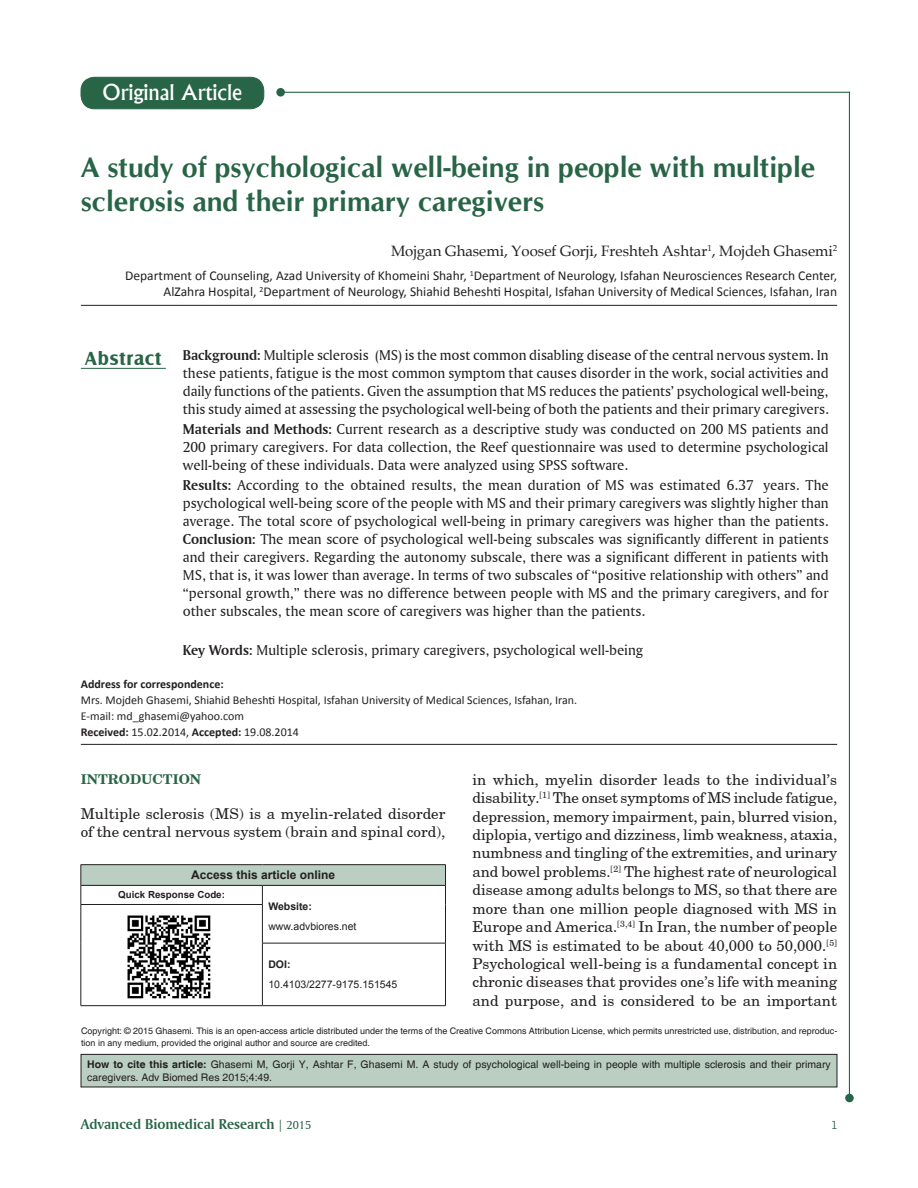
<style>
.page{position:relative;width:918px;height:1188px;background:#fff}
.page>*{position:absolute;margin:0;border:0;box-sizing:border-box;transform-origin:0 0}
.AT{font:700 28.5px/34.2px "CG Omega";color:#286446}
.AH{font:500 21px "Albertus";color:#fff}
.ABSH{font:700 19.5px "Castle T";letter-spacing:.04em;color:#286446}
.ABS{font:15px/18px "Amerigo BT Roman A";color:#231f20;text-align:justify}
.TX{font:15px/18.5px "New Century Schoolbook";color:#231f20;text-align:justify}
.KWD{font:15px "Amerigo BT Roman A";color:#231f20}
.AU{font:15px "Book Antiqua";color:#231f20}
.RF{font:15px "Amerigo BT Bold A";color:#286446}
.AFF{font:13.5px/16.2px "Calibri";color:#231f20;text-align:right}
.t1{font:700 13.5px "Century Schoolbook BT";color:#286446}
.ADD{font:12px/15.8px "Calibri";color:#231f20}
.HIS{font:12px "Calibri";color:#231f20}
.ATAO{font:700 12px "Arial";color:#231f20}
.RF-2{font:12px "Bell Centennial BT Address";color:#286446}
.SRC{font:10.5px/12.6px "Helvetica";color:#231f20}
.DOI{font:10.5px "Arial";color:#231f20}
.WEB{font:10.5px "Arial";color:#231f20}
.WEB-2{font:700 10.5px "Arial";color:#231f20}
.DOI-2{font:700 10.5px "Arial";color:#231f20}
.QRC{font:700 9.75px "Arial";color:#231f20}
.CR{font:9px/12px "Helvetica";color:#231f20}
.s1{font-family:"Amerigo BT Bold A"}
.s2{font-weight:700}
.s3{font-family:"Amerigo BT Roman A";font-size:12px}
</style>
<div class="page">
<div style="left:81px;top:77px;width:183px;height:32px;background:#286446;border-radius:14px"></div>
<div style="left:81px;top:77px;width:183px;height:32px;border:1px solid #286446;border-radius:14px"></div>
<hr style="left:281px;top:92px;width:569px;height:1px;background:#286446">
<div style="left:276px;top:88px;width:9px;height:9px;background:#286446;border-radius:50%"></div>
<hr style="left:849px;top:92px;width:1px;height:1005px;background:#286446">
<div style="left:845px;top:1094px;width:9px;height:8px;background:#286446;border-radius:50%"></div>
<hr style="left:81px;top:744px;width:756px;height:1px;background:#231f20">
<hr style="left:81px;top:368px;width:85px;height:1px;background:#286446">
<hr style="left:81px;top:305px;width:756px;height:1px;background:#231f20">
<div style="left:81px;top:865px;width:365px;height:20px;background:#bacec1"></div>
<hr style="left:81px;top:1005px;width:181px;height:1px;background:#231f20">
<hr style="left:81px;top:864px;width:181px;height:1px;background:#231f20">
<hr style="left:262px;top:864px;width:184px;height:1px;background:#231f20">
<hr style="left:81px;top:885px;width:181px;height:1px;background:#231f20">
<svg style="left:81px;top:865px;width:1px;height:39px"></svg>
<hr style="left:262px;top:885px;width:184px;height:1px;background:#231f20">
<svg style="left:445px;top:865px;width:1px;height:39px"></svg>
<hr style="left:445px;top:904px;width:1px;height:39px;background:#231f20">
<hr style="left:81px;top:904px;width:182px;height:1px;background:#231f20">
<hr style="left:81px;top:905px;width:1px;height:38px;background:#231f20">
<hr style="left:81px;top:943px;width:1px;height:62px;background:#231f20">
<hr style="left:445px;top:943px;width:1px;height:62px;background:#231f20">
<hr style="left:262px;top:1005px;width:184px;height:1px;background:#231f20">
<svg style="left:262px;top:886px;width:1px;height:18px"></svg>
<hr style="left:262px;top:905px;width:1px;height:38px;background:#231f20">
<hr style="left:262px;top:943px;width:1px;height:62px;background:#231f20">
<hr style="left:262px;top:943px;width:184px;height:1px;background:#231f20">
<img style="left:127px;top:915px;width:84px;height:84px">
<div style="left:81px;top:1054px;width:756px;height:33px;background:#bacec1"></div>
<div style="left:81px;top:1054px;width:756px;height:33px;border:1px solid #231f20"></div>
<p class="AH" style="left:103px;top:80px;width:141px">Original Article</p>
<p class="AT" style="left:81px;top:150px;width:736px">A study of psychological well‑being in people with multiple sclerosis and their primary caregivers</p>
<p class="AU" style="left:391px;top:240px;width:448px">Mojgan Ghasemi, Yoosef Gorji, Freshteh Ashtar<sup>1</sup>, Mojdeh Ghasemi<sup>2</sup></p>
<p class="AFF" style="left:125px;top:268px;width:713px">Department of Counseling, Azad University of Khomeini Shahr, <sup>1</sup>Department of Neurology, Isfahan Neurosciences Research Center,<br>AlZahra Hospital, <sup>2</sup>Department of Neurology, Shiahid Beheshti Hospital, Isfahan University of Medical Sciences, Isfahan, Iran</p>
<p class="ABS" style="left:183px;top:346px;width:647px"><span class="s1">Background:</span> Multiple sclerosis (MS) is the most common disabling disease of the central nervous system. In these patients, fatigue is the most common symptom that causes disorder in the work, social activities and daily functions of the patients. Given the assumption that MS reduces the patients’ psychological well‑being, this study aimed at assessing the psychological well‑being of both the patients and their primary caregivers.</p>
<p class="ABS" style="left:183px;top:420px;width:647px"><span class="s1">Materials and Methods:</span> Current research as a descriptive study was conducted on 200 MS patients and 200 primary caregivers. For data collection, the Reef questionnaire was used to determine psychological well‑being of these individuals. Data were analyzed using SPSS software.</p>
<p class="ABS" style="left:183px;top:476px;width:647px"><span class="s1">Results:</span> According to the obtained results, the mean duration of MS was estimated 6.37 years. The psychological well‑being score of the people with MS and their primary caregivers was slightly higher than average. The total score of psychological well‑being in primary caregivers was higher than the patients.<br><span class="s1">Conclusion:</span> The mean score of psychological well‑being subscales was significantly different in patients and their caregivers. Regarding the autonomy subscale, there was a significant different in patients with MS, that is, it was lower than average. In terms of two subscales of “positive relationship with others” and “personal growth,” there was no difference between people with MS and the primary caregivers, and for other subscales, the mean score of caregivers was higher than the patients.</p>
<p class="KWD" style="left:183px;top:641px;width:462px"><span class="s1">Key Words:</span> Multiple sclerosis, primary caregivers, psychological well‑being</p>
<p class="ADD" style="left:81px;top:676px;width:498px"><span class="s2">Address for correspondence:<br></span>Mrs. Mojdeh Ghasemi, Shiahid Beheshti Hospital, Isfahan University of Medical Sciences, Isfahan, Iran.<br>E‑mail: md_ghasemi@yahoo.com</p>
<p class="HIS" style="left:81px;top:724px;width:220px"><span class="s2">Received:</span> 15.02.2014, <span class="s2">Accepted:</span> 19.08.2014</p>
<p class="ABSH" style="left:85px;top:347px;width:78px">Abstract</p>
<p class="TX" style="left:472px;top:770px;width:366px">in which, myelin disorder leads to the individual’s disability.<sup>[1]</sup> The onset symptoms of MS include fatigue, depression, memory impairment, pain, blurred vision, diplopia, vertigo and dizziness, limb weakness, ataxia, numbness and tingling of the extremities, and urinary and bowel problems.<sup>[2]</sup> The highest rate of neurological disease among adults belongs to MS, so that there are more than one million people diagnosed with MS in Europe and America.<sup>[3,4]</sup> In Iran, the number of people with MS is estimated to be about 40,000 to 50,000.<sup>[5] </sup>Psychological well‑being is a fundamental concept in chronic diseases that provides one’s life with meaning and purpose, and is considered to be an important</p>
<h1 class="t1" style="left:81px;top:771px;width:122px">INTRODUCTION</h1>
<p class="TX" style="left:81px;top:804px;width:366px;line-height:18px">Multiple sclerosis (MS) is a myelin‑related disorder of the central nervous system (brain and spinal cord),</p>
<p class="ATAO" style="left:191px;top:867px;width:146px">Access this article online</p>
<p class="QRC" style="left:118px;top:889px;width:108px">Quick Response Code:</p>
<p class="WEB-2" style="left:268px;top:899px;width:45px">Website:</p>
<p class="WEB" style="left:268px;top:919px;width:90px">www.advbiores.net</p>
<p class="DOI-2" style="left:268px;top:958px;width:24px">DOI:</p>
<p class="DOI" style="left:268px;top:977px;width:131px">10.4103/2277-9175.151545</p>
<p class="CR" style="left:81px;top:1025px;width:758px">Copyright: © 2015 Ghasemi. This is an open‑access article distributed under the terms of the Creative Commons Attribution License, which permits unrestricted use, distribution, and reproduc‑ tion in any medium, provided the original author and source are credited.</p>
<p class="SRC" style="left:87px;top:1059px;width:745px"><span class="s2">How to cite this article:</span> Ghasemi M, Gorji Y, Ashtar F, Ghasemi M. A study of psychological well-being in people with multiple sclerosis and their primary caregivers. Adv Biomed Res 2015;4:49.</p>
<p class="RF" style="left:81px;top:1115px;width:232px">Advanced Biomedical Research <span class="s3">| 2015</span></p>
<p class="RF-2" style="left:832px;top:1118px;width:7px">1</p>
</div>
